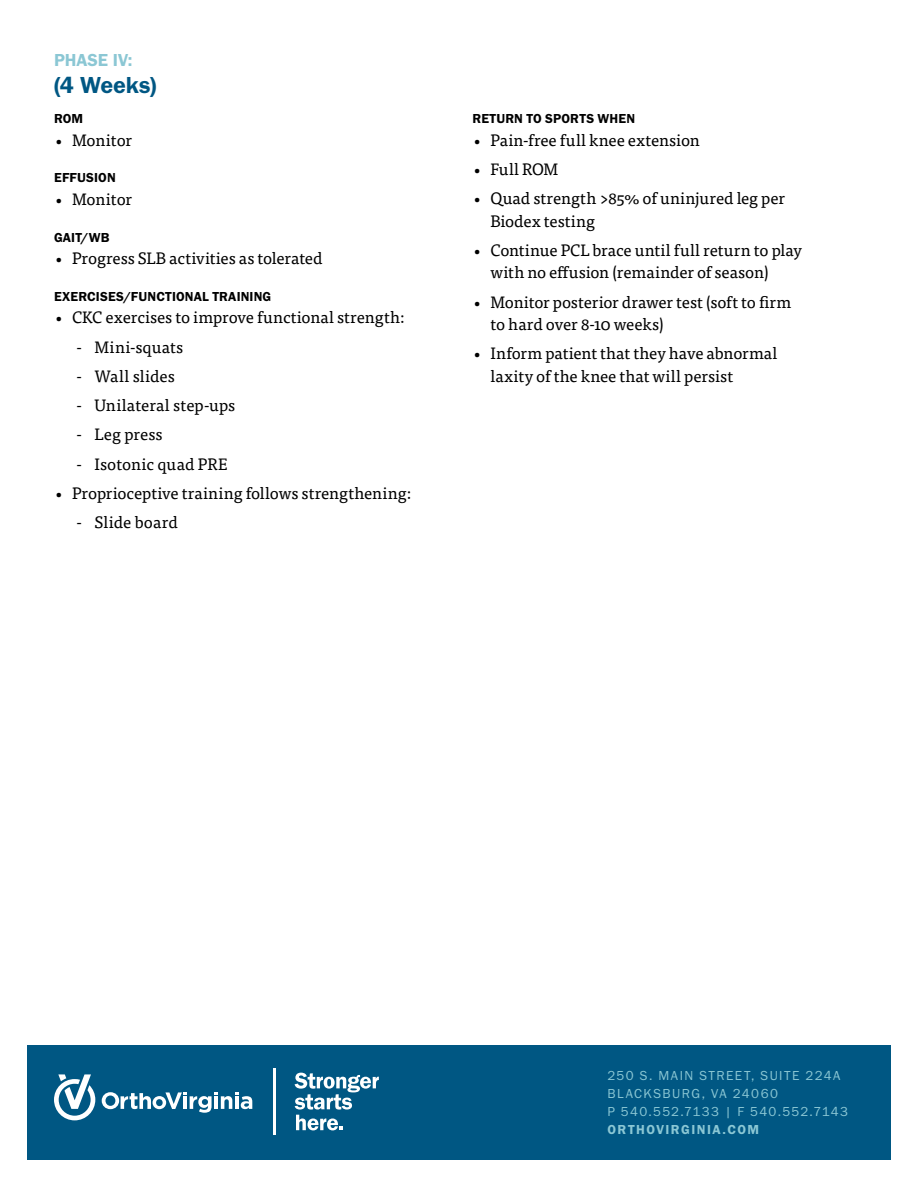
<style>
.page{position:relative;width:918px;height:1188px;background:#fff}
.page>*{position:absolute;margin:0;border:0;box-sizing:border-box;transform-origin:0 0}
.t1{font:24px "Franklin Gothic URW Dem";letter-spacing:-.005em;color:#005783}
.t2{font:18px "Franklin Gothic URW Dem";color:#8bc7d4}
.t3{font:16.5px/22.5px "Tisa Pro";letter-spacing:-.005em;color:#000}
.t4{font:16.5px "Tisa Pro";letter-spacing:.015em;color:#000}
.t5{font:13.5px/18px "Franklin Gothic URW Boo";letter-spacing:.1em;color:#8bc7d4}
.t6{font:13.5px "Franklin Gothic URW Dem";letter-spacing:.015em;color:#000}
.t7{font:13.5px "Franklin Gothic URW Dem";letter-spacing:.115em;color:#8bc7d4}
</style>
<div class="page">
<div style="left:27px;top:1045px;width:864px;height:115px;background:#005783"></div>
<svg style="left:102px;top:1092px;width:150px;height:21px"></svg>
<svg style="left:54px;top:1074px;width:41px;height:46px"></svg>
<svg style="left:295px;top:1073px;width:84px;height:57px"></svg>
<hr style="left:273px;top:1068px;width:3px;height:67px;background:#fff">
<p class="t2" style="left:54px;top:49px;width:80px">PHASE IV:</p>
<h1 class="t1" style="left:54px;top:70px;width:104px">(4 Weeks)</h1>
<p class="t6" style="left:54px;top:110px;width:31px">ROM</p>
<p class="t3" style="left:54px;top:127px;width:80px">• Monitor</p>
<p class="t6" style="left:54px;top:169px;width:63px">EFFUSION</p>
<p class="t3" style="left:54px;top:187px;width:80px">• Monitor</p>
<p class="t6" style="left:54px;top:229px;width:57px">GAIT/WB</p>
<p class="t3" style="left:54px;top:246px;width:270px">• Progress SLB activities as tolerated</p>
<p class="t6" style="left:54px;top:288px;width:219px">EXERCISES/FUNCTIONAL TRAINING</p>
<p class="t3" style="left:54px;top:305px;width:352px">• CKC exercises to improve functional strength:</p>
<p class="t4" style="left:77px;top:335px;width:108px">- Mini-squats</p>
<p class="t3" style="left:77px;top:364px;width:100px">- Wall slides</p>
<p class="t3" style="left:77px;top:393px;width:160px">- Unilateral step-ups</p>
<p class="t3" style="left:77px;top:422px;width:88px">- Leg press</p>
<p class="t3" style="left:77px;top:452px;width:153px">- Isotonic quad PRE</p>
<p class="t3" style="left:54px;top:481px;width:359px">• Proprioceptive training follows strengthening:</p>
<p class="t3" style="left:77px;top:510px;width:103px">- Slide board</p>
<p class="t6" style="left:472px;top:110px;width:164px">RETURN TO SPORTS WHEN</p>
<p class="t3" style="left:472px;top:127px;width:229px">• Pain-free full knee extension</p>
<p class="t3" style="left:472px;top:157px;width:87px">• Full ROM</p>
<p class="t3" style="left:491px;top:186px;width:296px;text-indent:-18px">• Quad strength &gt;85% of uninjured leg per<br>Biodex testing</p>
<p class="t3" style="left:491px;top:238px;width:313px;text-indent:-18px">• Continue PCL brace until full return to play with no effusion (remainder of season)</p>
<p class="t3" style="left:491px;top:290px;width:302px;text-indent:-18px">• Monitor posterior drawer test (soft to firm to hard over 8-10 weeks)</p>
<p class="t3" style="left:491px;top:341px;width:289px;text-indent:-18px">• Inform patient that they have abnormal laxity of the knee that will persist</p>
<p class="t5" style="left:608px;top:1066px;width:242px">250 S. MAIN STREET, SUITE 224A<br>BLACKSBURG, VA 24060<br>P 540.552.7133 | F 540.552.7143</p>
<p class="t7" style="left:608px;top:1121px;width:153px">ORTHOVIRGINIA.COM</p>
</div>
